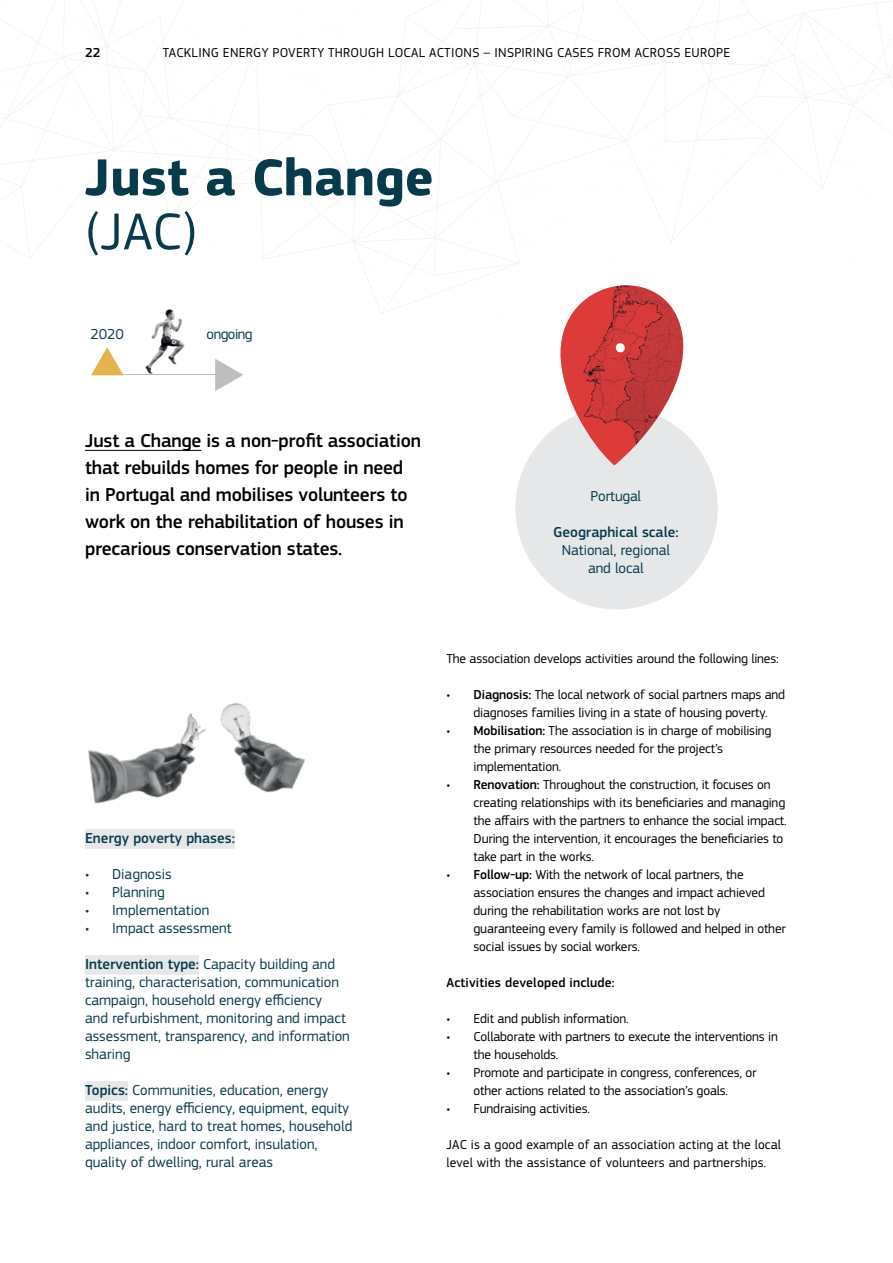
<style>
.page{position:relative;width:893px;height:1263px;background:#fff}
.page>*{position:absolute;margin:0;border:0;box-sizing:border-box;transform-origin:0 0}
.t1{font:700 54px "EC Square Sans Pro";color:#073b4c}
.t2{font:54px "EC Square Sans Pro";color:#073b4c}
.t3{font:500 19.5px/27px "EC Square Sans Pro";letter-spacing:-.01em;color:#000}
.t4{font:15px/18px "EC Square Sans Pro";color:#073b4c}
.t5{font:500 15px "EC Square Sans Pro";color:#073b4c}
.t6{font:15px "EC Square Sans Pro";letter-spacing:-.03em;color:#073b4c}
.t7{font:13.5px/18px "EC Square Sans Pro";letter-spacing:-.01em;color:#000}
.t8{font:13.5px/18px "EC Square Sans Pro";letter-spacing:.01em;color:#000}
.t9{font:13.5px "EC Square Sans Pro";letter-spacing:.02em;color:#000}
.t10{font:500 13.5px "EC Square Sans Pro";letter-spacing:.01em;color:#000}
.s1{font-weight:500}
</style>
<div class="page">
<svg style="left:0;top:0;width:893px;height:314px"></svg>
<div style="left:515px;top:407px;width:203px;height:202px;background:#e6e7e8;border-radius:50%"></div>
<svg style="left:560px;top:262px;width:140px;height:187px"></svg>
<img style="left:560px;top:285px;width:125px;height:180px">
<hr style="left:85px;top:450px;width:116px;height:1px;background:#000">
<div style="left:85px;top:829px;width:150px;height:20px;background:#e6e7e8"></div>
<div style="left:85px;top:955px;width:114px;height:20px;background:#e6e7e8"></div>
<div style="left:85px;top:1081px;width:43px;height:20px;background:#e6e7e8"></div>
<img style="left:88px;top:703px;width:218px;height:101px">
<hr style="left:107px;top:374px;width:121px;height:1px;background:#bcbec0">
<img style="left:145px;top:306px;width:40px;height:68px">
<svg style="left:91px;top:347px;width:32px;height:28px"></svg>
<svg style="left:215px;top:359px;width:28px;height:32px"></svg>
<p class="t10" style="left:85px;top:44px;width:17px">22</p>
<p class="t9" style="left:163px;top:44px;width:569px">TACKLING ENERGY POVERTY THROUGH LOCAL ACTIONS – INSPIRING CASES FROM ACROSS EUROPE</p>
<h1 class="t1" style="left:85px;top:145px;width:350px">Just a Change</h1>
<h1 class="t2" style="left:85px;top:200px;width:113px">(JAC)</h1>
<p class="t4" style="left:90px;top:325px;width:35px">2020</p>
<p class="t6" style="left:207px;top:326px;width:48px">ongoing</p>
<h2 class="t3" style="left:85px;top:428px;width:337px">Just a Change is a non-profit association that rebuilds homes for people in need in Portugal and mobilises volunteers to work on the rehabilitation of houses in precarious conservation states.</h2>
<p class="t4" style="left:591px;top:487px;width:52px">Portugal</p>
<p class="t5" style="left:553px;top:524px;width:127px">Geographical scale:</p>
<p class="t4" style="left:562px;top:541px;width:110px;text-align:center">National, regional and local</p>
<p class="t5" style="left:85px;top:830px;width:151px">Energy poverty phases:</p>
<p class="t4" style="left:85px;top:865px;width:88px">• Diagnosis</p>
<p class="t4" style="left:85px;top:883px;width:81px">• Planning</p>
<p class="t4" style="left:85px;top:901px;width:126px">• Implementation</p>
<p class="t4" style="left:85px;top:919px;width:148px">• Impact assessment</p>
<p class="t4" style="left:85px;top:955px;width:266px"><span class="s1">Intervention type:</span> Capacity building and training, characterisation, communication campaign, household energy efficiency<br>and refurbishment, monitoring and impact assessment, transparency, and information sharing</p>
<p class="t4" style="left:85px;top:1081px;width:269px"><span class="s1">Topics:</span> Communities, education, energy audits, energy efficiency, equipment, equity and justice, hard to treat homes, household appliances, indoor comfort, insulation, quality of dwelling, rural areas</p>
<p class="t7" style="left:446px;top:650px;width:334px">The association develops activities around the following lines:</p>
<p class="t7" style="left:473px;top:686px;width:313px;text-indent:-27px">• <span class="s1">Diagnosis:</span> The local network of social partners maps and diagnoses families living in a state of housing poverty.</p>
<p class="t7" style="left:473px;top:722px;width:299px;text-indent:-27px">• <span class="s1">Mobilisation:</span> The association is in charge of mobilising the primary resources needed for the project’s implementation.</p>
<p class="t7" style="left:473px;top:776px;width:315px;text-indent:-27px">• <span class="s1">Renovation:</span> Throughout the construction, it focuses on creating relationships with its beneficiaries and managing the affairs with the partners to enhance the social impact.<br>During the intervention, it encourages the beneficiaries to take part in the works.</p>
<p class="t7" style="left:473px;top:866px;width:314px;text-indent:-27px">• <span class="s1">Follow-up:</span> With the network of local partners, the association ensures the changes and impact achieved during the rehabilitation works are not lost by guaranteeing every family is followed and helped in other social issues by social workers.</p>
<p class="t10" style="left:446px;top:975px;width:170px">Activities developed include:</p>
<p class="t7" style="left:446px;top:1010px;width:184px">• Edit and publish information.</p>
<p class="t7" style="left:473px;top:1028px;width:306px;text-indent:-27px">• Collaborate with partners to execute the interventions in the households.</p>
<p class="t7" style="left:446px;top:1064px;width:312px;text-align:center">• Promote and participate in congress, conferences, or other actions related to the association’s goals.</p>
<p class="t7" style="left:446px;top:1100px;width:145px">• Fundraising activities.</p>
<p class="t8" style="left:446px;top:1136px;width:336px">JAC is a good example of an association acting at the local level with the assistance of volunteers and partnerships.</p>
</div>
